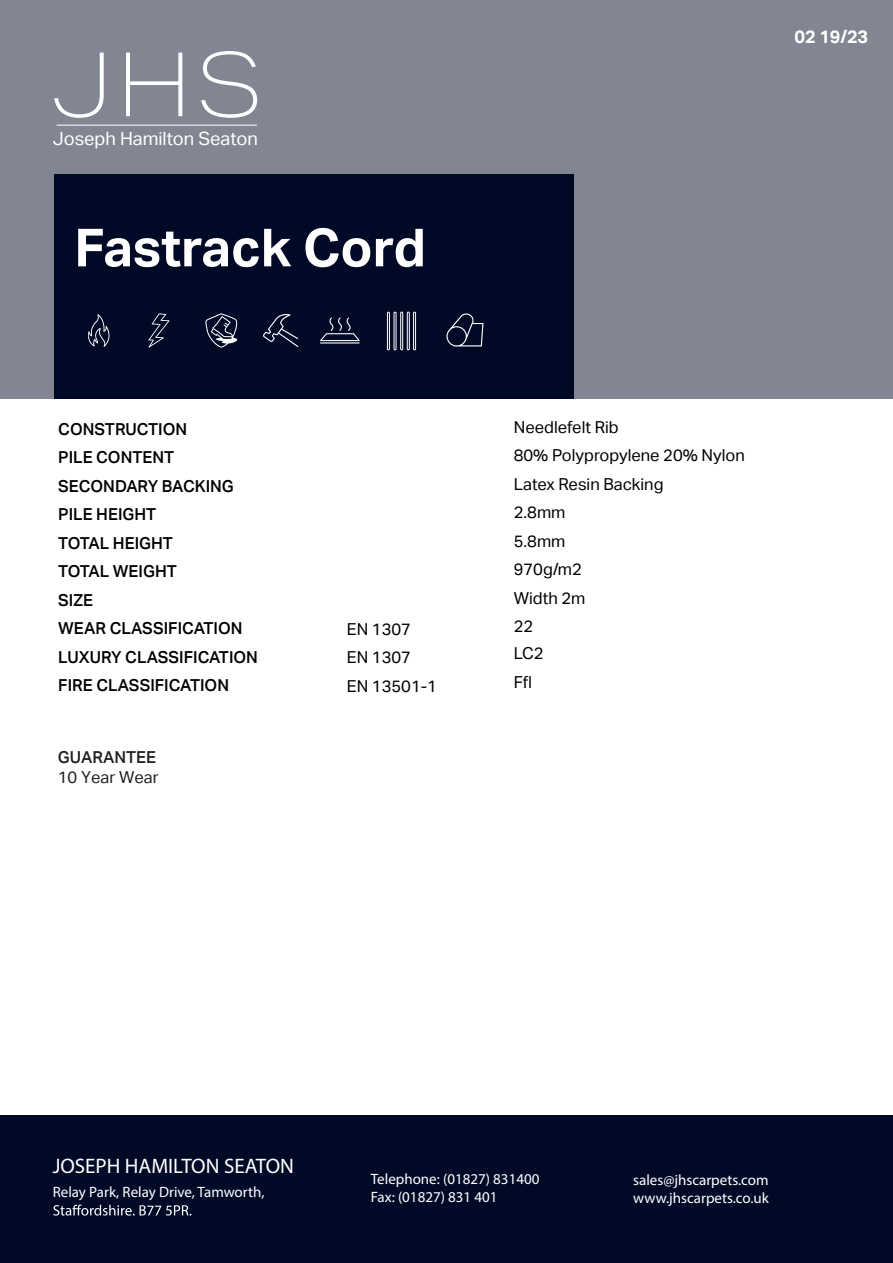
<style>
.page{position:relative;width:893px;height:1263px;background:#fff}
.page>*{position:absolute;margin:0;border:0;box-sizing:border-box;transform-origin:0 0}
.t1{font:100 89.1px "Aktiv Grotesk Ex";color:#fff}
.t2{font:700 52.5px "Aktiv Grotesk";color:#fff}
.t3{font:21px "Myriad Pro";color:#fff}
.t4{font:18.3px "Aktiv Grotesk";color:#fff}
.t5{font:700 18px "Aktiv Grotesk";color:#fff}
.t6{font:500 16.5px/28.5px "Aktiv Grotesk";color:#000001}
.t7{font:16.5px/28.5px "Aktiv Grotesk";color:#000001}
.t8{font:16.5px "Aktiv Grotesk";color:#231f20}
.t9{font:500 16.5px "Aktiv Grotesk";color:#231f20}
.t10{font:15px/18px "Myriad Pro";color:#fff}
</style>
<div class="page">
<div style="left:0;top:0;width:893px;height:398px;background:#818692"></div>
<div style="left:54px;top:174px;width:519px;height:224px;background:#000a27"></div>
<svg style="left:88px;top:314px;width:22px;height:33px"></svg>
<svg style="left:148px;top:313px;width:21px;height:35px"></svg>
<svg style="left:205px;top:313px;width:32px;height:35px"></svg>
<svg style="left:263px;top:314px;width:35px;height:33px"></svg>
<hr style="left:320px;top:342px;width:40px;height:1px;background:#fff">
<svg style="left:320px;top:317px;width:40px;height:24px"></svg>
<div style="left:0;top:1116px;width:893px;height:147px;background:#000a27"></div>
<svg style="left:53px;top:1204px;width:138px;height:11px"></svg>
<div style="left:387px;top:312px;width:3px;height:38px;border:1px solid #fff"></div>
<div style="left:394px;top:312px;width:2px;height:38px;border:1px solid #fff"></div>
<div style="left:400px;top:312px;width:3px;height:38px;border:1px solid #fff"></div>
<div style="left:407px;top:312px;width:3px;height:38px;border:1px solid #fff"></div>
<div style="left:413px;top:312px;width:3px;height:38px;border:1px solid #fff"></div>
<svg style="left:446px;top:313px;width:37px;height:34px"></svg>
<hr style="left:57px;top:125px;width:200px;height:1px;background:#fff">
<h1 class="t1" style="left:51px;top:34px;width:213px">JHS</h1>
<p class="t4" style="left:53px;top:128px;width:207px">Joseph Hamilton Seaton</p>
<h2 class="t2" style="left:74px;top:217px;width:353px">Fastrack Cord</h2>
<p class="t5" style="left:795px;top:26px;width:75px">02 19/23</p>
<p class="t6" style="left:58px;top:415px;width:201px">CONSTRUCTION<br>PILE CONTENT<br>SECONDARY BACKING<br>PILE HEIGHT<br>TOTAL HEIGHT<br>TOTAL WEIGHT<br>SIZE<br>WEAR CLASSIFICATION<br>LUXURY CLASSIFICATION<br>FIRE CLASSIFICATION</p>
<p class="t7" style="left:514px;top:413px;width:233px">Needlefelt Rib<br>80% Polypropylene 20% Nylon<br>Latex Resin Backing<br>2.8mm<br>5.8mm<br>970g/m2<br>Width 2m<br>22</p>
<p class="t7" style="left:347px;top:615px;width:92px">EN 1307<br>EN 1307<br>EN 13501-1</p>
<p class="t7" style="left:514px;top:639px;width:31px">LC2<br>Ffl</p>
<p class="t9" style="left:58px;top:748px;width:100px">GUARANTEE</p>
<p class="t8" style="left:58px;top:768px;width:103px">10 Year Wear</p>
<p class="t3" style="left:53px;top:1153px;width:243px">JOSEPH HAMILTON SEATON</p>
<p class="t10" style="left:53px;top:1183px;width:213px">Relay Park, Relay Drive, Tamworth,</p>
<p class="t10" style="left:371px;top:1170px;width:170px">Telephone: (01827) 831400<br>Fax: (01827) 831 401</p>
<p class="t10" style="left:633px;top:1171px;width:137px">sales@jhscarpets.com www.jhscarpets.co.uk</p>
</div>
